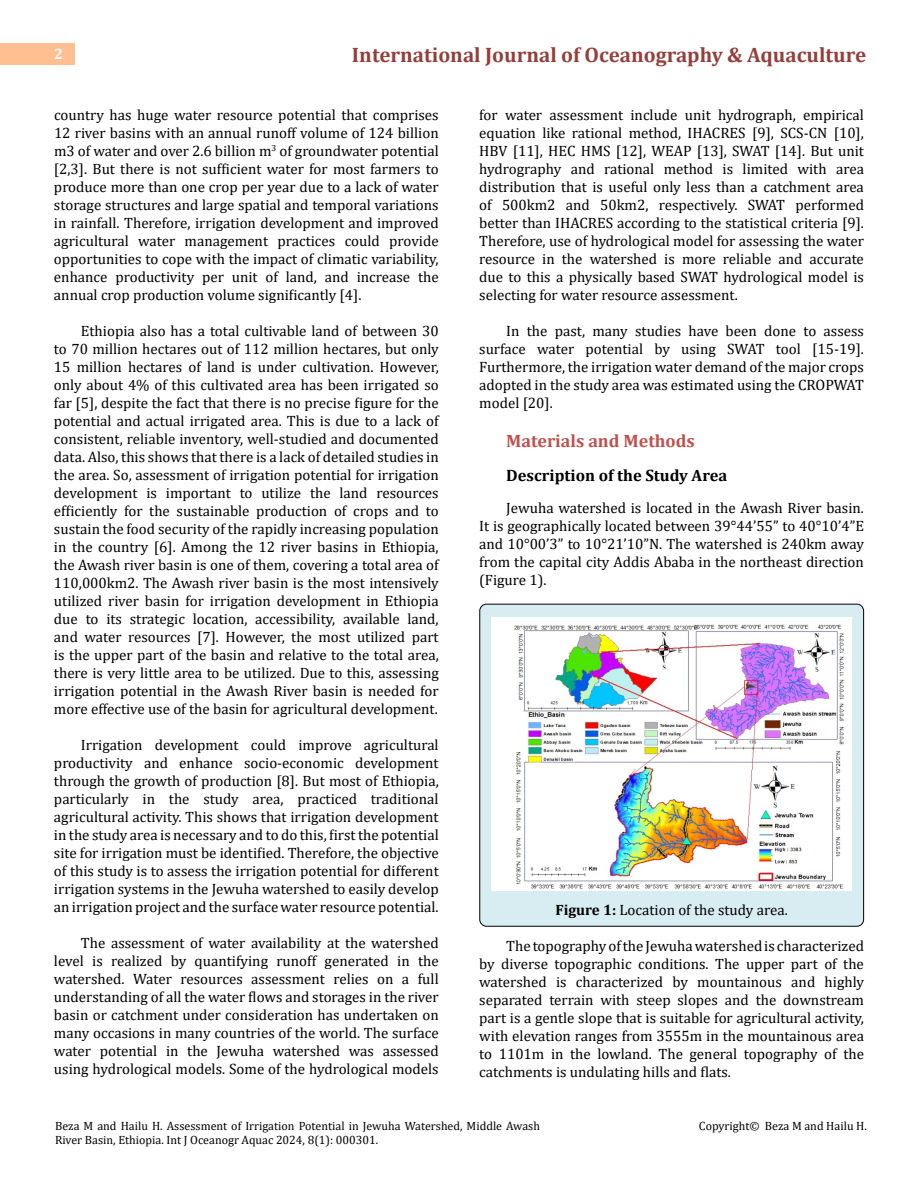
<style>
.page{position:relative;width:918px;height:1188px;background:#fff}
.page>*{position:absolute;margin:0;border:0;box-sizing:border-box;transform-origin:0 0}
.t1{font:700 21px "Cambria";color:#953f3c}
.t2{font:700 18px "Cambria";color:#c0504d}
.t3{font:700 16.5px "Cambria";color:#000}
.t4{font:15px/18px "Cambria";color:#000;text-align:justify}
.t5{font:700 15px "Cambria";color:#fff}
.t6{font:12px/14.4px "Cambria";color:#000}
.s1{font-weight:700}
</style>
<div class="page">
<div style="left:0;top:43px;width:75px;height:21px;background:#ffbf91"></div>
<div style="left:480px;top:604px;width:384px;height:322px;background:#d8edf2;border-radius:7px"></div>
<div style="left:479px;top:604px;width:385px;height:323px;border:1px solid #000;border-radius:7px"></div>
<img style="left:492px;top:618px;width:359px;height:272px">
<p class="t5" style="left:54px;top:44px;width:10px">2</p>
<h1 class="t1" style="left:352px;top:40px;width:516px">International Journal of Oceanography &amp; Aquaculture</h1>
<p class="t4" style="left:54px;top:105px;width:386px">country has huge water resource potential that comprises 12 river basins with an annual runoff volume of 124 billion m3 of water and over 2.6 billion m<sup>3</sup> of groundwater potential [2,3]. But there is not sufficient water for most farmers to produce more than one crop per year due to a lack of water storage structures and large spatial and temporal variations in rainfall. Therefore, irrigation development and improved agricultural water management practices could provide opportunities to cope with the impact of climatic variability, enhance productivity per unit of land, and increase the annual crop production volume significantly [4].</p>
<p class="t4" style="left:54px;top:321px;width:386px;text-indent:27px">Ethiopia also has a total cultivable land of between 30 to 70 million hectares out of 112 million hectares, but only 15 million hectares of land is under cultivation. However, only about 4% of this cultivated area has been irrigated so far [5], despite the fact that there is no precise figure for the potential and actual irrigated area. This is due to a lack of consistent, reliable inventory, well-studied and documented data. Also, this shows that there is a lack of detailed studies in the area. So, assessment of irrigation potential for irrigation development is important to utilize the land resources efficiently for the sustainable production of crops and to sustain the food security of the rapidly increasing population in the country [6]. Among the 12 river basins in Ethiopia, the Awash river basin is one of them, covering a total area of 110,000km2. The Awash river basin is the most intensively utilized river basin for irrigation development in Ethiopia due to its strategic location, accessibility, available land, and water resources [7]. However, the most utilized part is the upper part of the basin and relative to the total area, there is very little area to be utilized. Due to this, assessing irrigation potential in the Awash River basin is needed for more effective use of the basin for agricultural development.</p>
<p class="t4" style="left:54px;top:735px;width:386px;text-indent:27px">Irrigation development could improve agricultural productivity and enhance socio-economic development through the growth of production [8]. But most of Ethiopia, particularly in the study area, practiced traditional agricultural activity. This shows that irrigation development in the study area is necessary and to do this, first the potential site for irrigation must be identified. Therefore, the objective of this study is to assess the irrigation potential for different irrigation systems in the Jewuha watershed to easily develop an irrigation project and the surface water resource potential.</p>
<p class="t4" style="left:54px;top:933px;width:386px;text-indent:27px">The assessment of water availability at the watershed level is realized by quantifying runoff generated in the watershed. Water resources assessment relies on a full understanding of all the water flows and storages in the river basin or catchment under consideration has undertaken on many occasions in many countries of the world. The surface water potential in the Jewuha watershed was assessed using hydrological models. Some of the hydrological models</p>
<p class="t4" style="left:479px;top:105px;width:386px">for water assessment include unit hydrograph, empirical equation like rational method, IHACRES [9], SCS-CN [10], HBV [11], HEC HMS [12], WEAP [13], SWAT [14]. But unit hydrography and rational method is limited with area distribution that is useful only less than a catchment area of 500km2 and 50km2, respectively. SWAT performed better than IHACRES according to the statistical criteria [9].<br>Therefore, use of hydrological model for assessing the water resource in the watershed is more reliable and accurate due to this a physically based SWAT hydrological model is selecting for water resource assessment.</p>
<p class="t4" style="left:479px;top:321px;width:386px;text-indent:27px">In the past, many studies have been done to assess surface water potential by using SWAT tool [15-19].<br>Furthermore, the irrigation water demand of the major crops adopted in the study area was estimated using the CROPWAT model [20].</p>
<p class="t2" style="left:506px;top:428px;width:190px">Materials and Methods</p>
<p class="t3" style="left:506px;top:464px;width:223px">Description of the Study Area</p>
<p class="t4" style="left:479px;top:498px;width:386px;text-indent:27px">Jewuha watershed is located in the Awash River basin.<br>It is geographically located between 39°44’55” to 40°10’4”E and 10°00’3” to 10°21’10”N. The watershed is 240km away from the capital city Addis Ababa in the northeast direction (Figure 1).</p>
<p class="t4" style="left:555px;top:901px;width:234px"><span class="s1">Figure 1:</span> Location of the study area.</p>
<p class="t4" style="left:479px;top:937px;width:386px;text-indent:27px">The topography of the Jewuha watershed is characterized by diverse topographic conditions. The upper part of the watershed is characterized by mountainous and highly separated terrain with steep slopes and the downstream part is a gentle slope that is suitable for agricultural activity, with elevation ranges from 3555m in the mountainous area to 1101m in the lowland. The general topography of the catchments is undulating hills and flats.</p>
<p class="t6" style="left:55px;top:1118px;width:486px">Beza M and Hailu H. Assessment of Irrigation Potential in Jewuha Watershed, Middle Awash<br>River Basin, Ethiopia. Int J Oceanogr Aquac 2024, 8(1): 000301.</p>
<p class="t6" style="left:699px;top:1118px;width:170px">Copyright© Beza M and Hailu H.</p>
</div>
